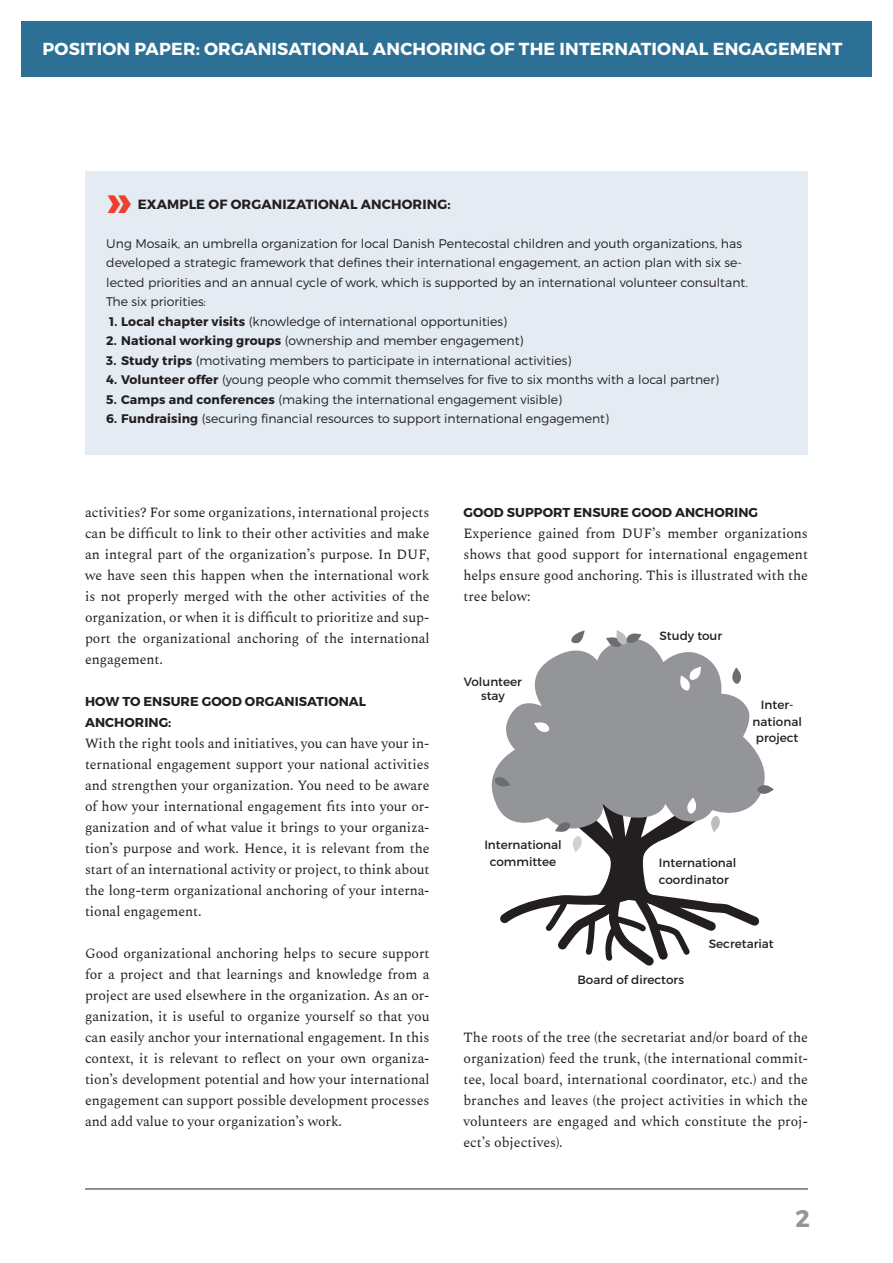
<style>
.page{position:relative;width:893px;height:1263px;background:#fff}
.page>*{position:absolute;margin:0;border:0;box-sizing:border-box;transform-origin:0 0}
.t1{font:700 48px "Montserrat";color:#ef3e2e}
.t2{font:700 24px "Montserrat";letter-spacing:.01em;color:#fff}
.t3{font:700 24px "Montserrat";color:#939598}
.t4{font:700 17.4px "Montserrat";letter-spacing:.01em;color:#fff}
.t5{font:13.95px/21px "Spectral";letter-spacing:-.005em;color:#231f20;text-align:justify}
.t6{font:700 13.35px "Montserrat";letter-spacing:.01em;color:#231f20}
.t7{font:700 12.9px/21px "Montserrat";letter-spacing:.005em;color:#231f20}
.t8{font:300 12.45px/19.5px "Montserrat";color:#231f20}
.t9{font:12px/16.5px "Montserrat";color:#231f20;text-align:center}
.s1{font-weight:700}
</style>
<div class="page">
<div style="left:21px;top:21px;width:851px;height:56px;background:#2d7096"></div>
<hr style="left:85px;top:1188px;width:723px;height:1px;background:#231f20">
<div style="left:85px;top:171px;width:723px;height:284px;background:#e4ebf2"></div>
<svg style="left:491px;top:640px;width:274px;height:148px;fill:#939598"></svg>
<svg style="left:534px;top:721px;width:17px;height:11px"></svg>
<svg style="left:731px;top:667px;width:12px;height:19px"></svg>
<svg style="left:606px;top:630px;width:35px;height:17px"></svg>
<svg style="left:570px;top:630px;width:15px;height:14px"></svg>
<svg style="left:679px;top:667px;width:23px;height:25px"></svg>
<svg style="left:492px;top:776px;width:282px;height:190px"></svg>
<p class="t4" style="left:43px;top:38px;width:801px">POSITION PAPER: ORGANISATIONAL ANCHORING OF THE INTERNATIONAL ENGAGEMENT</p>
<h2 class="t2" style="left:43px;top:38px;width:358px">DRAFT TOOL KIT: ADVOCACY</h2>
<h1 class="t1" style="left:106px;top:170px;width:26px">»</h1>
<p class="t6" style="left:138px;top:196px;width:314px">EXAMPLE OF ORGANIZATIONAL ANCHORING:</p>
<p class="t8" style="left:106px;top:233px;width:643px">Ung Mosaik, an umbrella organization for local Danish Pentecostal children and youth organizations, has developed a strategic framework that defines their international engagement, an action plan with six se&shy;lected priorities and an annual cycle of work, which is supported by an international volunteer consultant.<br>The six priorities:</p>
<p class="t8" style="left:109px;top:311px;width:399px"><span class="s1">1. Local chapter visits</span> (knowledge of international opportunities)</p>
<p class="t8" style="left:106px;top:331px;width:419px"><span class="s1">2. National working groups</span> (ownership and member engagement)</p>
<p class="t8" style="left:106px;top:350px;width:466px"><span class="s1">3. Study trips</span> (motivating members to participate in international activities)</p>
<p class="t8" style="left:106px;top:370px;width:614px"><span class="s1">4. Volunteer offer</span> (young people who commit themselves for five to six months with a local partner)</p>
<p class="t8" style="left:106px;top:389px;width:457px"><span class="s1">5. Camps and conferences</span> (making the international engagement visible)</p>
<p class="t8" style="left:106px;top:409px;width:504px"><span class="s1">6. Fundraising</span> (securing financial resources to support international engagement)</p>
<p class="t5" style="left:85px;top:502px;width:346px">activities? For some organizations, international projects can be difficult to link to their other activities and make an integral part of the organization’s purpose. In DUF, we have seen this happen when the international work is not properly merged with the other activities of the organization, or when it is difficult to prioritize and sup&shy;port the organizational anchoring of the international engagement.</p>
<p class="t7" style="left:85px;top:691px;width:283px">HOW TO ENSURE GOOD ORGANISATIONAL<br>ANCHORING:</p>
<p class="t5" style="left:85px;top:733px;width:346px">With the right tools and initiatives, you can have your in&shy;ternational engagement support your national activities and strengthen your organization. You need to be aware of how your international engagement fits into your or&shy;ganization and of what value it brings to your organiza&shy;tion’s purpose and work. Hence, it is relevant from the start of an international activity or project, to think about the long-term organizational anchoring of your interna&shy;tional engagement.</p>
<p class="t5" style="left:85px;top:943px;width:346px">Good organizational anchoring helps to secure support for a project and that learnings and knowledge from a project are used elsewhere in the organization. As an or&shy;ganization, it is useful to organize yourself so that you can easily anchor your international engagement. In this context, it is relevant to reflect on your own organiza&shy;tion’s development potential and how your international engagement can support possible development processes and add value to your organization’s work.</p>
<p class="t7" style="left:464px;top:502px;width:296px">GOOD SUPPORT ENSURE GOOD ANCHORING</p>
<p class="t5" style="left:463px;top:523px;width:346px">Experience gained from DUF’s member organizations shows that good support for international engagement helps ensure good anchoring. This is illustrated with the tree below:</p>
<p class="t9" style="left:464px;top:675px;width:60px;line-height:13.5px">Volunteer stay</p>
<p class="t9" style="left:659px;top:627px;width:64px">Study tour</p>
<p class="t9" style="left:753px;top:697px;width:51px">Inter&shy;national project</p>
<p class="t9" style="left:484px;top:836px;width:79px">International committee</p>
<p class="t9" style="left:659px;top:854px;width:79px;text-align:left">International coordinator</p>
<p class="t9" style="left:577px;top:971px;width:108px">Board of directors</p>
<p class="t9" style="left:709px;top:936px;width:67px">Secretariat</p>
<p class="t5" style="left:463px;top:1027px;width:346px">The roots of the tree (the secretariat and/or board of the organization) feed the trunk, (the international commit&shy;tee, local board, international coordinator, etc.) and the branches and leaves (the project activities in which the volunteers are engaged and which constitute the proj&shy;ect’s objectives).</p>
<h2 class="t3" style="left:795px;top:1203px;width:16px">2</h2>
</div>
